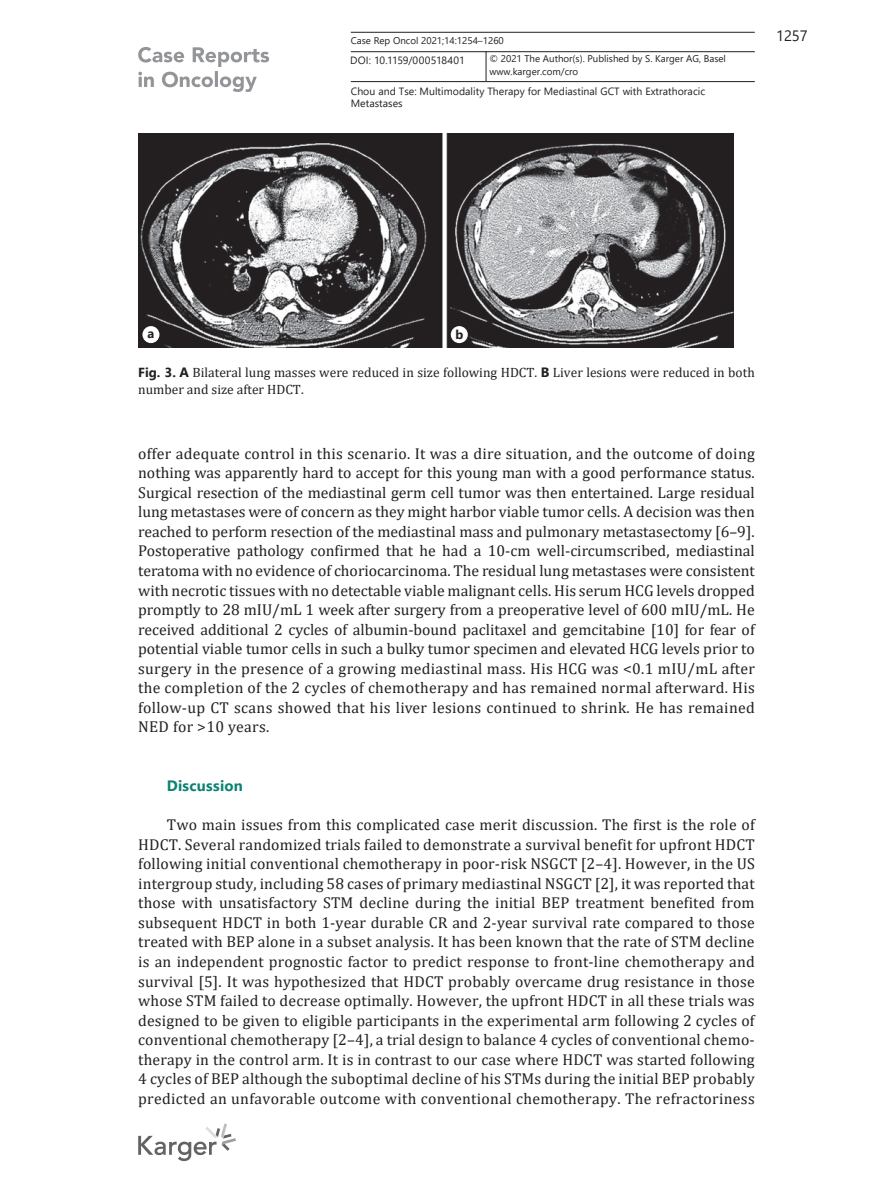
<style>
.page{position:relative;width:893px;height:1191px;background:#fff}
.page>*{position:absolute;margin:0;border:0;box-sizing:border-box;transform-origin:0 0}
.t1{font:15.75px/19.5px "Cambria";letter-spacing:.02em;color:#231f20;text-align:justify}
.t2{font:700 15px "Segoe UI";letter-spacing:.015em;color:#0c8270}
.t3{font:15px "Segoe UI";color:#231f20}
.t4{font:13.5px/17.4px "Cambria";color:#231f20}
.t5{font:700 12.75px "Segoe UI";color:#231f20}
.t6{font:10.5px/12px "Segoe UI";letter-spacing:.005em;color:#231f20}
.t7{font:9.75px "Segoe UI";color:#231f20}
.s1{font-family:"Segoe UI";font-weight:700;font-size:13.2px}
.s2{font-family:"Segoe UI";font-weight:700}
</style>
<div class="page">
<svg style="left:138px;top:47px;width:131px;height:45px"></svg>
<hr style="left:351px;top:51px;width:404px;height:1px;background:#231f20">
<hr style="left:351px;top:81px;width:404px;height:1px;background:#231f20">
<hr style="left:351px;top:32px;width:404px;height:1px;background:#231f20">
<hr style="left:486px;top:51px;width:1px;height:30px;background:#231f20">
<svg style="left:138px;top:1123px;width:98px;height:38px"></svg>
<img style="left:138px;top:133px;width:595px;height:214px">
<div style="left:142px;top:326px;width:17px;height:17px;background:#fff;border-radius:50%"></div>
<div style="left:451px;top:326px;width:17px;height:17px;background:#fff;border-radius:50%"></div>
<p class="t7" style="left:351px;top:31px;width:155px">Case Rep Oncol 2021;14:1254–1260</p>
<p class="t6" style="left:350px;top:53px;width:116px">DOI: 10.1159/000518401</p>
<p class="t7" style="left:489px;top:50px;width:238px">© 2021 The Author(s). Published by S. Karger AG, Basel</p>
<p class="t7" style="left:489px;top:62px;width:90px">www.karger.com/cro</p>
<p class="t6" style="left:351px;top:84px;width:356px">Chou and Tse: Multimodality Therapy for Mediastinal GCT with Extrathoracic<br>Metastases</p>
<p class="t3" style="left:776px;top:22px;width:33px">1257</p>
<p class="t5" style="left:148px;top:321px;width:8px">a</p>
<p class="t5" style="left:456px;top:322px;width:9px">b</p>
<p class="t4" style="left:138px;top:364px;width:618px"><span class="s1">Fig. 3.</span> <span class="s2">A</span> Bilateral lung masses were reduced in size following HDCT. <span class="s2">B</span> Liver lesions were reduced in both number and size after HDCT.</p>
<p class="t1" style="left:138px;top:443px;width:618px">offer adequate control in this scenario. It was a dire situation, and the outcome of doing nothing was apparently hard to accept for this young man with a good performance status.<br>Surgical resection of the mediastinal germ cell tumor was then entertained. Large residual lung metastases were of concern as they might harbor viable tumor cells. A decision was then reached to perform resection of the mediastinal mass and pulmonary metastasectomy [6–9].<br>Postoperative pathology confirmed that he had a 10-cm well-circumscribed, mediastinal teratoma with no evidence of choriocarcinoma. The residual lung metastases were consistent with necrotic tissues with no detectable viable malignant cells. His serum HCG levels dropped promptly to 28 mIU/mL 1 week after surgery from a preoperative level of 600 mIU/mL. He received additional 2 cycles of albumin-bound paclitaxel and gemcitabine [10] for fear of potential viable tumor cells in such a bulky tumor specimen and elevated HCG levels prior to surgery in the presence of a growing mediastinal mass. His HCG was &lt;0.1 mIU/mL after the completion of the 2 cycles of chemotherapy and has remained normal afterward. His follow-up CT scans showed that his liver lesions continued to shrink. He has remained NED for &gt;10 years.</p>
<p class="t2" style="left:167px;top:771px;width:77px">Discussion</p>
<p class="t1" style="left:138px;top:815px;width:618px;text-indent:29px">Two main issues from this complicated case merit discussion. The first is the role of HDCT. Several randomized trials failed to demonstrate a survival benefit for upfront HDCT following initial conventional chemotherapy in poor-risk NSGCT [2–4]. However, in the US intergroup study, including 58 cases of primary mediastinal NSGCT [2], it was reported that those with unsatisfactory STM decline during the initial BEP treatment benefited from subsequent HDCT in both 1-year durable CR and 2-year survival rate compared to those treated with BEP alone in a subset analysis. It has been known that the rate of STM decline is an independent prognostic factor to predict response to front-line chemotherapy and survival [5]. It was hypothesized that HDCT probably overcame drug resistance in those whose STM failed to decrease optimally. However, the upfront HDCT in all these trials was designed to be given to eligible participants in the experimental arm following 2 cycles of conventional chemotherapy [2–4], a trial design to balance 4 cycles of conventional chemo&shy;therapy in the control arm. It is in contrast to our case where HDCT was started following 4 cycles of BEP although the suboptimal decline of his STMs during the initial BEP probably predicted an unfavorable outcome with conventional chemotherapy. The refractoriness</p>
</div>
